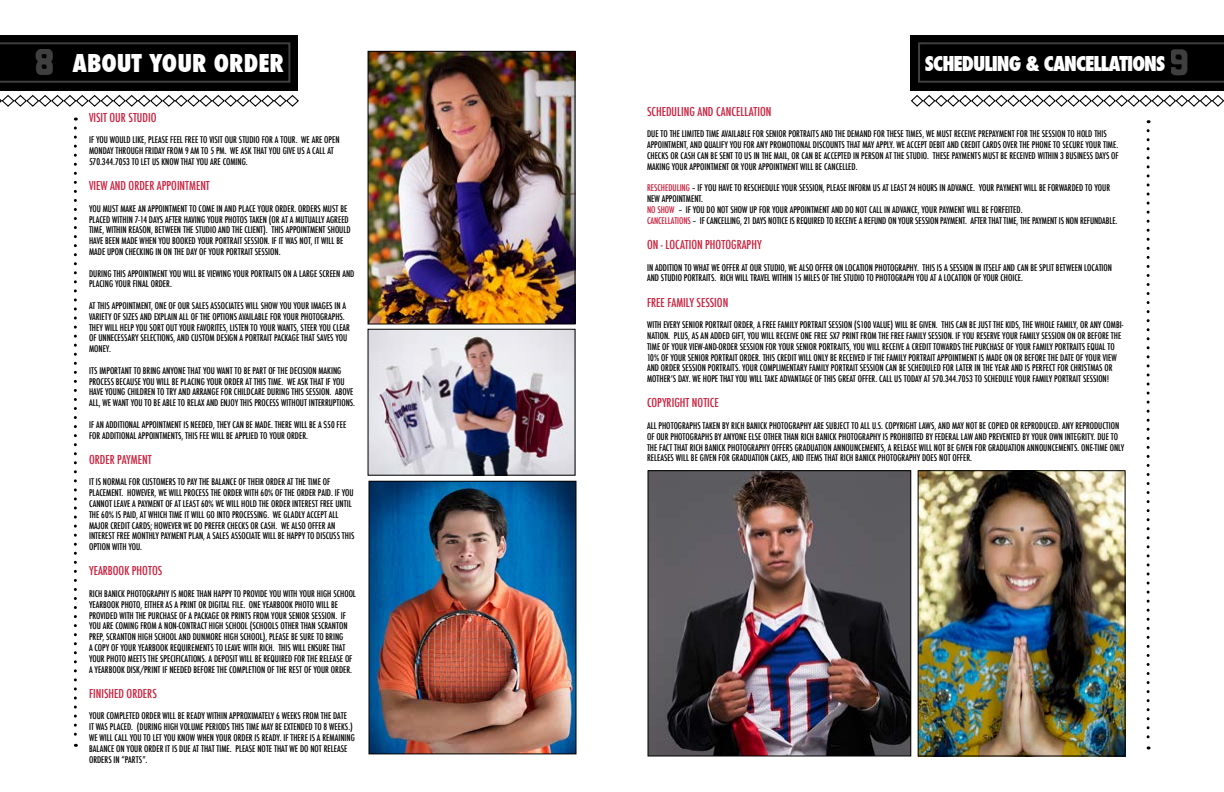
<style>
.page{position:relative;width:1224px;height:792px;background:#fff}
.page>*{position:absolute;margin:0;border:0;box-sizing:border-box;transform-origin:0 0}
.t1{font:800 condensed 24px "Futura";color:#fff}
.t2{font:800 condensed 20px "Futura";letter-spacing:-.05em;color:#fff}
.t3{font:500 condensed 12px "Futura";color:#cc203d}
.t4{font:500 condensed 9px/10.8px "Futura";color:#000}
.s1{font-family:"nittenaattifire";font-weight:400;font-stretch:normal;font-size:40px}
.s2{color:#cc203d}
</style>
<div class="page">
<img style="left:370px;top:53px;width:204px;height:269px">
<div style="left:368px;top:51px;width:208px;height:273px;border:1px solid #000"></div>
<img style="left:370px;top:331px;width:204px;height:143px">
<svg style="left:74px;top:128px;width:3px;height:619px"></svg>
<div style="left:911px;top:35px;width:313px;height:56px;background:#000"></div>
<svg style="left:918px;top:42px;width:306px;height:41px"></svg>
<svg style="left:911px;top:95px;width:313px;height:12px"></svg>
<svg style="left:1147px;top:131px;width:3px;height:618px"></svg>
<div style="left:0;top:35px;width:298px;height:56px;background:#000"></div>
<svg style="left:0;top:42px;width:290px;height:41px"></svg>
<svg style="left:0;top:95px;width:299px;height:12px"></svg>
<img style="left:650px;top:472px;width:259px;height:282px">
<div style="left:648px;top:470px;width:263px;height:286px;border:1px solid #000"></div>
<img style="left:920px;top:472px;width:204px;height:282px">
<div style="left:918px;top:470px;width:208px;height:286px;border:1px solid #000"></div>
<img style="left:370px;top:483px;width:204px;height:269px">
<div style="left:368px;top:481px;width:208px;height:273px;border:1px solid #000"></div>
<h1 class="t1" style="left:36px;top:47px;width:250px"><span class="s1">8</span> ABOUT YOUR ORDER</h1>
<h2 class="t2" style="left:925px;top:50px;width:266px">SCHEDULING &amp; CANCELLATIONS <span class="s1">9</span></h2>
<h3 class="t3" style="left:89px;top:110px;width:69px">VISIT OUR STUDIO</h3>
<p class="t4" style="left:89px;top:135px;width:252px">IF YOU WOULD LIKE, PLEASE FEEL FREE TO VISIT OUR STUDIO FOR A TOUR. WE ARE OPEN<br>MONDAY THROUGH FRIDAY FROM 9 AM TO 5 PM. WE ASK THAT YOU GIVE US A CALL AT<br>570.344.7053 TO LET US KNOW THAT YOU ARE COMING.</p>
<h3 class="t3" style="left:89px;top:178px;width:122px">VIEW AND ORDER APPOINTMENT</h3>
<p class="t4" style="left:89px;top:203px;width:263px">YOU MUST MAKE AN APPOINTMENT TO COME IN AND PLACE YOUR ORDER. ORDERS MUST BE PLACED WITHIN 7-14 DAYS AFTER HAVING YOUR PHOTOS TAKEN (OR AT A MUTUALLY AGREED TIME, WITHIN REASON, BETWEEN THE STUDIO AND THE CLIENT). THIS APPOINTMENT SHOULD HAVE BEEN MADE WHEN YOU BOOKED YOUR PORTRAIT SESSION. IF IT WAS NOT, IT WILL BE MADE UPON CHECKING IN ON THE DAY OF YOUR PORTRAIT SESSION.</p>
<p class="t4" style="left:89px;top:268px;width:267px">DURING THIS APPOINTMENT YOU WILL BE VIEWING YOUR PORTRAITS ON A LARGE SCREEN AND<br>PLACING YOUR FINAL ORDER.</p>
<p class="t4" style="left:89px;top:300px;width:263px">AT THIS APPOINTMENT, ONE OF OUR SALES ASSOCIATES WILL SHOW YOU YOUR IMAGES IN A VARIETY OF SIZES AND EXPLAIN ALL OF THE OPTIONS AVAILABLE FOR YOUR PHOTOGRAPHS.<br>THEY WILL HELP YOU SORT OUT YOUR FAVORITES, LISTEN TO YOUR WANTS, STEER YOU CLEAR OF UNNECESSARY SELECTIONS, AND CUSTOM DESIGN A PORTRAIT PACKAGE THAT SAVES YOU MONEY.</p>
<p class="t4" style="left:89px;top:365px;width:268px">ITS IMPORTANT TO BRING ANYONE THAT YOU WANT TO BE PART OF THE DECISION MAKING PROCESS BECAUSE YOU WILL BE PLACING YOUR ORDER AT THIS TIME. WE ASK THAT IF YOU HAVE YOUNG CHILDREN TO TRY AND ARRANGE FOR CHILDCARE DURING THIS SESSION. ABOVE ALL, WE WANT YOU TO BE ABLE TO RELAX AND ENJOY THIS PROCESS WITHOUT INTERRUPTIONS.</p>
<p class="t4" style="left:89px;top:419px;width:259px">IF AN ADDITIONAL APPOINTMENT IS NEEDED, THEY CAN BE MADE. THERE WILL BE A $50 FEE<br>FOR ADDITIONAL APPOINTMENTS, THIS FEE WILL BE APPLIED TO YOUR ORDER.</p>
<h3 class="t3" style="left:89px;top:452px;width:64px">ORDER PAYMENT</h3>
<p class="t4" style="left:89px;top:477px;width:267px">IT IS NORMAL FOR CUSTOMERS TO PAY THE BALANCE OF THEIR ORDER AT THE TIME OF PLACEMENT. HOWEVER, WE WILL PROCESS THE ORDER WITH 60% OF THE ORDER PAID. IF YOU CANNOT LEAVE A PAYMENT OF AT LEAST 60% WE WILL HOLD THE ORDER INTEREST FREE UNTIL THE 60% IS PAID, AT WHICH TIME IT WILL GO INTO PROCESSING. WE GLADLY ACCEPT ALL MAJOR CREDIT CARDS; HOWEVER WE DO PREFER CHECKS OR CASH. WE ALSO OFFER AN INTEREST FREE MONTHLY PAYMENT PLAN, A SALES ASSOCIATE WILL BE HAPPY TO DISCUSS THIS OPTION WITH YOU.</p>
<h3 class="t3" style="left:89px;top:563px;width:75px">YEARBOOK PHOTOS</h3>
<p class="t4" style="left:89px;top:588px;width:268px">RICH BANICK PHOTOGRAPHY IS MORE THAN HAPPY TO PROVIDE YOU WITH YOUR HIGH SCHOOL YEARBOOK PHOTO, EITHER AS A PRINT OR DIGITAL FILE. ONE YEARBOOK PHOTO WILL BE PROVIDED WITH THE PURCHASE OF A PACKAGE OR PRINTS FROM YOUR SENIOR SESSION. IF YOU ARE COMING FROM A NON-CONTRACT HIGH SCHOOL (SCHOOLS OTHER THAN SCRANTON PREP, SCRANTON HIGH SCHOOL AND DUNMORE HIGH SCHOOL), PLEASE BE SURE TO BRING<br>A COPY OF YOUR YEARBOOK REQUIREMENTS TO LEAVE WITH RICH. THIS WILL ENSURE THAT YOUR PHOTO MEETS THE SPECIFICATIONS. A DEPOSIT WILL BE REQUIRED FOR THE RELEASE OF A YEARBOOK DISK/PRINT IF NEEDED BEFORE THE COMPLETION OF THE REST OF YOUR ORDER.</p>
<h3 class="t3" style="left:89px;top:686px;width:69px">FINISHED ORDERS</h3>
<p class="t4" style="left:89px;top:711px;width:267px">YOUR COMPLETED ORDER WILL BE READY WITHIN APPROXIMATELY 6 WEEKS FROM THE DATE<br>IT WAS PLACED. (DURING HIGH VOLUME PERIODS THIS TIME MAY BE EXTENDED TO 8 WEEKS.)<br>WE WILL CALL YOU TO LET YOU KNOW WHEN YOUR ORDER IS READY. IF THERE IS A REMAINING BALANCE ON YOUR ORDER IT IS DUE AT THAT TIME. PLEASE NOTE THAT WE DO NOT RELEASE ORDERS IN “PARTS”.</p>
<h3 class="t3" style="left:647px;top:104px;width:126px">SCHEDULING AND CANCELLATION</h3>
<p class="t4" style="left:647px;top:129px;width:473px">DUE TO THE LIMITED TIME AVAILABLE FOR SENIOR PORTRAITS AND THE DEMAND FOR THESE TIMES, WE MUST RECEIVE PREPAYMENT FOR THE SESSION TO HOLD THIS APPOINTMENT, AND QUALIFY YOU FOR ANY PROMOTIONAL DISCOUNTS THAT MAY APPLY. WE ACCEPT DEBIT AND CREDIT CARDS OVER THE PHONE TO SECURE YOUR TIME.<br>CHECKS OR CASH CAN BE SENT TO US IN THE MAIL, OR CAN BE ACCEPTED IN PERSON AT THE STUDIO. THESE PAYMENTS MUST BE RECEIVED WITHIN 3 BUSINESS DAYS OF MAKING YOUR APPOINTMENT OR YOUR APPOINTMENT WILL BE CANCELLED.</p>
<p class="t4" style="left:647px;top:183px;width:472px"><span class="s2">RESCHEDULING</span> – IF YOU HAVE TO RESCHEDULE YOUR SESSION, PLEASE INFORM US AT LEAST 24 HOURS IN ADVANCE. YOUR PAYMENT WILL BE FORWARDED TO YOUR NEW APPOINTMENT.<br><span class="s2">NO SHOW</span> – IF YOU DO NOT SHOW UP FOR YOUR APPOINTMENT AND DO NOT CALL IN ADVANCE, YOUR PAYMENT WILL BE FORFEITED.<br><span class="s2">CANCELLATIONS</span> – IF CANCELLING, 21 DAYS NOTICE IS REQUIRED TO RECEIVE A REFUND ON YOUR SESSION PAYMENT. AFTER THAT TIME, THE PAYMENT IS NON REFUNDABLE.</p>
<h3 class="t3" style="left:647px;top:237px;width:116px">ON - LOCATION PHOTOGRAPHY</h3>
<p class="t4" style="left:647px;top:262px;width:467px">IN ADDITION TO WHAT WE OFFER AT OUR STUDIO, WE ALSO OFFER ON LOCATION PHOTOGRAPHY. THIS IS A SESSION IN ITSELF AND CAN BE SPLIT BETWEEN LOCATION<br>AND STUDIO PORTRAITS. RICH WILL TRAVEL WITHIN 15 MILES OF THE STUDIO TO PHOTOGRAPH YOU AT A LOCATION OF YOUR CHOICE.</p>
<h3 class="t3" style="left:647px;top:295px;width:83px">FREE FAMILY SESSION</h3>
<p class="t4" style="left:647px;top:320px;width:478px">WITH EVERY SENIOR PORTRAIT ORDER, A FREE FAMILY PORTRAIT SESSION ($100 VALUE) WILL BE GIVEN. THIS CAN BE JUST THE KIDS, THE WHOLE FAMILY, OR ANY COMBI-NATION. PLUS, AS AN ADDED GIFT, YOU WILL RECEIVE ONE FREE 5X7 PRINT FROM THE FREE FAMILY SESSION. IF YOU RESERVE YOUR FAMILY SESSION ON OR BEFORE THE TIME OF YOUR VIEW-AND-ORDER SESSION FOR YOUR SENIOR PORTRAITS, YOU WILL RECEIVE A CREDIT TOWARDS THE PURCHASE OF YOUR FAMILY PORTRAITS EQUAL TO 10% OF YOUR SENIOR PORTRAIT ORDER. THIS CREDIT WILL ONLY BE RECEIVED IF THE FAMILY PORTRAIT APPOINTMENT IS MADE ON OR BEFORE THE DATE OF YOUR VIEW AND ORDER SESSION PORTRAITS. YOUR COMPLIMENTARY FAMILY PORTRAIT SESSION CAN BE SCHEDULED FOR LATER IN THE YEAR AND IS PERFECT FOR CHRISTMAS OR MOTHER’S DAY. WE HOPE THAT YOU WILL TAKE ADVANTAGE OF THIS GREAT OFFER. CALL US TODAY AT 570.344.7053 TO SCHEDULE YOUR FAMILY PORTRAIT SESSION!</p>
<h3 class="t3" style="left:647px;top:395px;width:73px">COPYRIGHT NOTICE</h3>
<p class="t4" style="left:647px;top:420px;width:479px">ALL PHOTOGRAPHS TAKEN BY RICH BANICK PHOTOGRAPHY ARE SUBJECT TO ALL U.S. COPYRIGHT LAWS, AND MAY NOT BE COPIED OR REPRODUCED. ANY REPRODUCTION OF OUR PHOTOGRAPHS BY ANYONE ELSE OTHER THAN RICH BANICK PHOTOGRAPHY IS PROHIBITED BY FEDERAL LAW AND PREVENTED BY YOUR OWN INTEGRITY. DUE TO THE FACT THAT RICH BANICK PHOTOGRAPHY OFFERS GRADUATION ANNOUNCEMENTS, A RELEASE WILL NOT BE GIVEN FOR GRADUATION ANNOUNCEMENTS. ONE-TIME ONLY RELEASES WILL BE GIVEN FOR GRADUATION CAKES, AND ITEMS THAT RICH BANICK PHOTOGRAPHY DOES NOT OFFER.</p>
</div>
